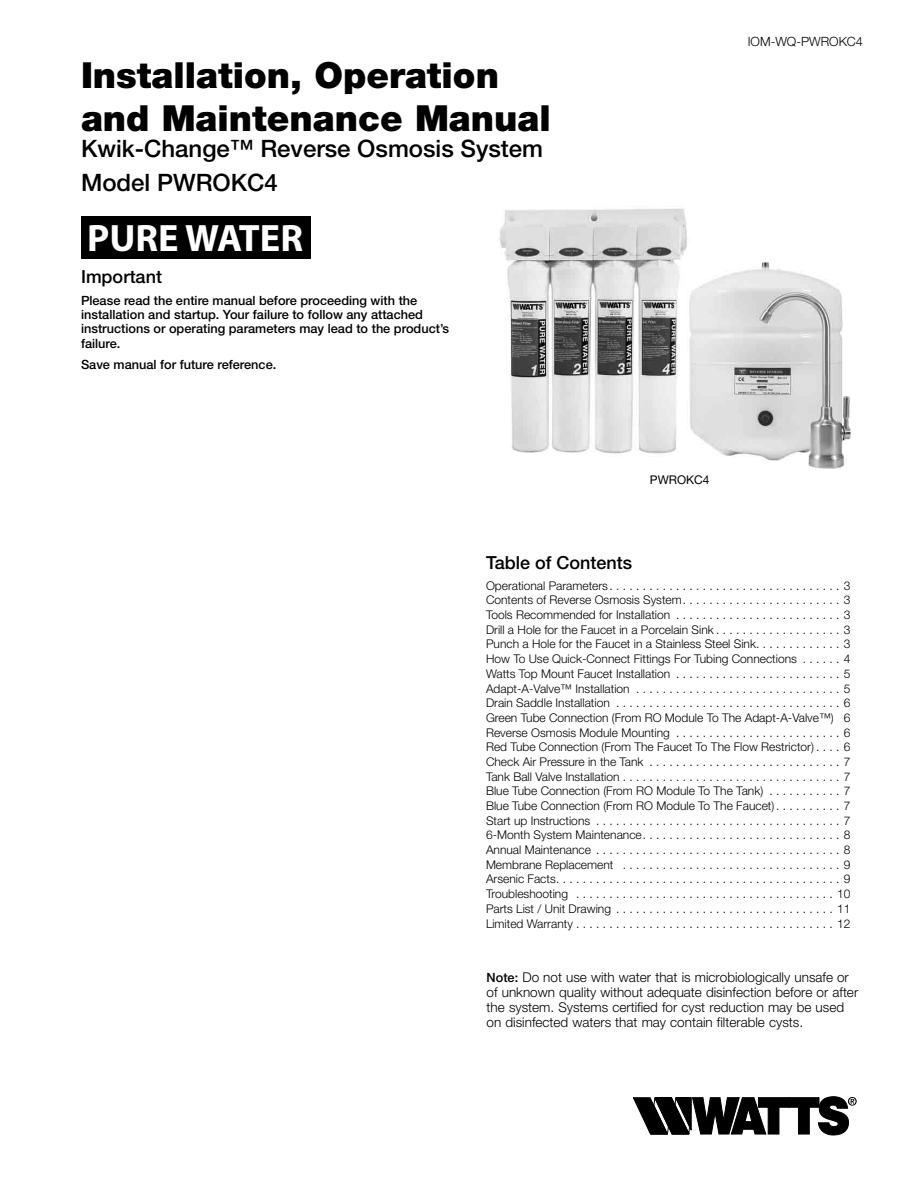
<style>
.page{position:relative;width:918px;height:1188px;background:#fff}
.page>*{position:absolute;margin:0;border:0;box-sizing:border-box;transform-origin:0 0}
.t1{font:700 38.25px "Myriad Pro";color:#fff}
.t2{font:900 36px/43.2px "Helvetica Neue LT Std";color:#000}
.t3{font:500 24px/34.5px "Helvetica Neue LT Std";color:#000}
.t4{font:500 18px "Helvetica Neue LT Std";color:#000}
.t5{font:300 13.5px/15px "Helvetica Neue LT Std";color:#000}
.t6{font:500 12.75px/14.2px "Helvetica Neue LT Std";color:#000}
.t7{font:300 12.75px "Helvetica Neue LT Std";color:#000}
.t8{font:300 12px/14.7px "Helvetica Neue LT Std";color:#000;text-align:justify}
.t9{font:12px "Helvetica Neue LT Std";color:#000}
.s1{font-weight:500;font-size:12.75px}
</style>
<div class="page">
<svg style="left:633px;top:1096px;width:224px;height:40px"></svg>
<img style="left:499px;top:208px;width:352px;height:261px">
<div style="left:81px;top:216px;width:229px;height:42px;background:#000"></div>
<h2 class="t2" style="left:81px;top:53px;width:471px">Installation, Operation and Maintenance Manual</h2>
<h3 class="t3" style="left:81px;top:130px;width:464px">Kwik-Change™ Reverse Osmosis System<br>Model PWROKC4</h3>
<h1 class="t1" style="left:87px;top:213px;width:217px">PURE WATER</h1>
<h3 class="t4" style="left:81px;top:266px;width:82px">Important</h3>
<p class="t6" style="left:81px;top:293px;width:370px">Please read the entire manual before proceeding with the installation and startup. Your failure to follow any attached instructions or operating parameters may lead to the product’s failure.</p>
<p class="t6" style="left:81px;top:358px;width:197px">Save manual for future reference.</p>
<p class="t7" style="left:748px;top:34px;width:117px">IOM-WQ-PWROKC4</p>
<p class="t9" style="left:650px;top:472px;width:61px">PWROKC4</p>
<h3 class="t4" style="left:486px;top:552px;width:148px">Table of Contents</h3>
<p class="t8" style="left:486px;top:578px;width:366px">Operational Parameters . . . . . . . . . . . . . . . . . . . . . . . . . . . . . . . . . . . 3<br>Contents of Reverse Osmosis System . . . . . . . . . . . . . . . . . . . . . . . . 3<br>Tools Recommended for Installation . . . . . . . . . . . . . . . . . . . . . . . . . 3<br>Drill a Hole for the Faucet in a Porcelain Sink . . . . . . . . . . . . . . . . . . . 3<br>Punch a Hole for the Faucet in a Stainless Steel Sink . . . . . . . . . . . . . 3<br>How To Use Quick-Connect Fittings For Tubing Connections . . . . . . 4<br>Watts Top Mount Faucet Installation . . . . . . . . . . . . . . . . . . . . . . . . . 5<br>Adapt-A-Valve™ Installation . . . . . . . . . . . . . . . . . . . . . . . . . . . . . . . 5<br>Drain Saddle Installation . . . . . . . . . . . . . . . . . . . . . . . . . . . . . . . . . . 6<br>Green Tube Connection (From RO Module To The Adapt-A-Valve™) 6<br>Reverse Osmosis Module Mounting . . . . . . . . . . . . . . . . . . . . . . . . . 6<br>Red Tube Connection (From The Faucet To The Flow Restrictor) . . . . 6<br>Check Air Pressure in the Tank . . . . . . . . . . . . . . . . . . . . . . . . . . . . . 7<br>Tank Ball Valve Installation . . . . . . . . . . . . . . . . . . . . . . . . . . . . . . . . . 7<br>Blue Tube Connection (From RO Module To The Tank) . . . . . . . . . . . 7<br>Blue Tube Connection (From RO Module To The Faucet) . . . . . . . . . . 7<br>Start up Instructions . . . . . . . . . . . . . . . . . . . . . . . . . . . . . . . . . . . . . 7<br>6-Month System Maintenance . . . . . . . . . . . . . . . . . . . . . . . . . . . . . . 8<br>Annual Maintenance . . . . . . . . . . . . . . . . . . . . . . . . . . . . . . . . . . . . . 8<br>Membrane Replacement . . . . . . . . . . . . . . . . . . . . . . . . . . . . . . . . . 9<br>Arsenic Facts . . . . . . . . . . . . . . . . . . . . . . . . . . . . . . . . . . . . . . . . . . . 9<br>Troubleshooting . . . . . . . . . . . . . . . . . . . . . . . . . . . . . . . . . . . . . . . 10<br>Parts List / Unit Drawing . . . . . . . . . . . . . . . . . . . . . . . . . . . . . . . . . 11<br>Limited Warranty . . . . . . . . . . . . . . . . . . . . . . . . . . . . . . . . . . . . . . . 12</p>
<p class="t5" style="left:487px;top:970px;width:373px"><span class="s1">Note:</span> Do not use with water that is microbiologically unsafe or of unknown quality without adequate disinfection before or after the system. Systems certified for cyst reduction may be used on disinfected waters that may contain filterable cysts.</p>
</div>
